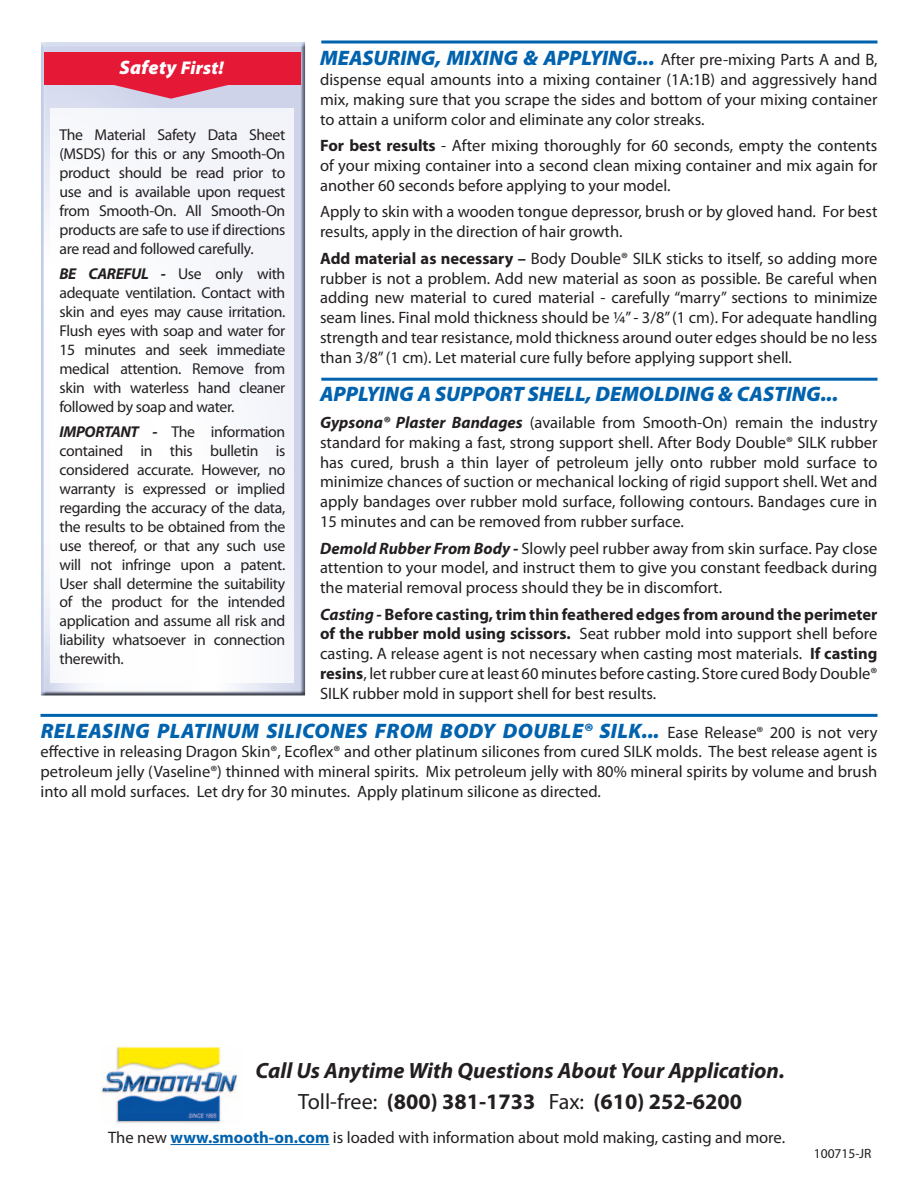
<style>
.page{position:relative;width:918px;height:1188px;background:#fff}
.page>*{position:absolute;margin:0;border:0;box-sizing:border-box;transform-origin:0 0}
.t1{font:italic 700 22.2px "Myriad Pro";color:#231f20}
.t2{font:700 22.2px "Myriad Pro";color:#231f20}
.t3{font:italic 900 21px "Myriad Pro";color:#0162ae}
.t4{font:italic 900 21px "Myriad Pro";letter-spacing:.02em;color:#0162ae}
.t5{font:italic 900 19.5px "Myriad Pro";letter-spacing:.02em;color:#fff}
.t6{font:16.65px "Myriad Pro";color:#231f20}
.t7{font:16.5px/19.8px "Myriad Pro";color:#231f20;text-align:justify}
.t8{font:15.75px/18.9px "Myriad Pro";letter-spacing:-.02em;color:#231f20;text-align:justify}
.t9{font:13.5px "Myriad Pro";color:#231f20}
.s1{font-weight:400;font-style:normal;font-size:16.5px;color:#231f20}
.s2{font-weight:700}
.s3{font-weight:700;font-style:italic}
.s4{font-size:18.45px}
.s5{font-weight:400}
.s6{font-weight:700;color:#0162ae}
</style>
<div class="page">
<div style="left:41px;top:41px;width:266px;height:655px;background:#231f20;opacity:.75"></div>
<div style="left:50px;top:108px;width:244px;height:575px;background:#fff"></div>
<div style="left:44px;top:52px;width:257px;height:33px;background:#e51836"></div>
<svg style="left:112px;top:85px;width:118px;height:14px;background:#d97b95"></svg>
<img style="left:101px;top:1046px;width:136px;height:78px">
<hr style="left:170px;top:1144px;width:159px;height:1px;background:#0162ae">
<svg style="left:321px;top:40px;width:556px;height:4px;background:#4089c2"></svg>
<hr style="left:321px;top:378px;width:556px;height:3px;background:#0162ae">
<hr style="left:40px;top:714px;width:838px;height:3px;background:#0162ae">
<p class="t3" style="left:320px;top:44px;width:559px">MEASURING, MIXING &amp; APPLYING... <span class="s1">After pre-mixing Parts A and B,</span></p>
<p class="t7" style="left:320px;top:69px;width:559px">dispense equal amounts into a mixing container (1A:1B) and aggressively hand mix, making sure that you scrape the sides and bottom of your mixing container to attain a uniform color and eliminate any color streaks.</p>
<p class="t7" style="left:320px;top:136px;width:559px"><span class="s2">For best results</span> - After mixing thoroughly for 60 seconds, empty the contents of your mixing container into a second clean mixing container and mix again for another 60 seconds before applying to your model.</p>
<p class="t7" style="left:320px;top:202px;width:559px">Apply to skin with a wooden tongue depressor, brush or by gloved hand. For best results, apply in the direction of hair growth.</p>
<p class="t7" style="left:320px;top:248px;width:559px"><span class="s2">Add material as necessary –</span> Body Double® SILK sticks to itself, so adding more rubber is not a problem. Add new material as soon as possible. Be careful when adding new material to cured material - carefully “marry” sections to minimize seam lines. Final mold thickness should be ¼” - 3/8” (1 cm). For adequate handling strength and tear resistance, mold thickness around outer edges should be no less than 3/8” (1 cm). Let material cure fully before applying support shell.</p>
<p class="t3" style="left:320px;top:380px;width:520px">APPLYING A SUPPORT SHELL, DEMOLDING &amp; CASTING...</p>
<p class="t7" style="left:320px;top:412px;width:559px"><span class="s3">Gypsona® Plaster Bandages</span> (available from Smooth-On) remain the industry standard for making a fast, strong support shell. After Body Double® SILK rubber has cured, brush a thin layer of petroleum jelly onto rubber mold surface to minimize chances of suction or mechanical locking of rigid support shell. Wet and apply bandages over rubber mold surface, following contours. Bandages cure in 15 minutes and can be removed from rubber surface.</p>
<p class="t7" style="left:320px;top:538px;width:559px"><span class="s3">Demold Rubber From Body -</span> Slowly peel rubber away from skin surface. Pay close attention to your model, and instruct them to give you constant feedback during the material removal process should they be in discomfort.</p>
<p class="t7" style="left:320px;top:604px;width:559px"><span class="s3">Casting -</span> <span class="s2">Before casting, trim thin feathered edges from around the perimeter of the rubber mold using scissors.</span> Seat rubber mold into support shell before casting. A release agent is not necessary when casting most materials. <span class="s2">If casting resins</span>, let rubber cure at least 60 minutes before casting. Store cured Body Double® SILK rubber mold in support shell for best results.</p>
<p class="t4" style="left:41px;top:717px;width:838px">RELEASING PLATINUM SILICONES FROM BODY DOUBLE® SILK... <span class="s1">Ease Release® 200 is not very</span></p>
<p class="t7" style="left:40px;top:742px;width:838px">effective in releasing Dragon Skin®, Ecoflex® and other platinum silicones from cured SILK molds. The best release agent is petroleum jelly (Vaseline®) thinned with mineral spirits. Mix petroleum jelly with 80% mineral spirits by volume and brush into all mold surfaces. Let dry for 30 minutes. Apply platinum silicone as directed.</p>
<p class="t5" style="left:119px;top:55px;width:106px">Safety <span class="s4">First!</span></p>
<p class="t8" style="left:59px;top:125px;width:227px">The Material Safety Data Sheet (MSDS) for this or any Smooth-On product should be read prior to use and is available upon request from Smooth-On. All Smooth-On products are safe to use if directions are read and followed carefully.</p>
<p class="t8" style="left:59px;top:264px;width:227px"><span class="s3">BE CAREFUL -</span> Use only with adequate ventilation. Contact with skin and eyes may cause irritation.<br>Flush eyes with soap and water for 15 minutes and seek immediate medical attention. Remove from skin with waterless hand cleaner followed by soap and water.</p>
<p class="t8" style="left:59px;top:422px;width:227px"><span class="s3">IMPORTANT -</span> The information contained in this bulletin is considered accurate. However, no warranty is expressed or implied regarding the accuracy of the data, the results to be obtained from the use thereof, or that any such use will not infringe upon a patent.<br>User shall determine the suitability of the product for the intended application and assume all risk and liability whatsoever in connection therewith.</p>
<p class="t1" style="left:256px;top:1056px;width:531px">Call Us Anytime With Questions About Your Application.</p>
<p class="t2" style="left:298px;top:1087px;width:445px"><span class="s5">Toll-free:</span> (800) 381-1733 <span class="s5">Fax:</span> (610) 252-6200</p>
<p class="t6" style="left:108px;top:1127px;width:679px">The new <span class="s6">www.smooth-on.com</span> is loaded with information about mold making, casting and more.</p>
<p class="t9" style="left:814px;top:1146px;width:59px">100715-JR</p>
</div>
